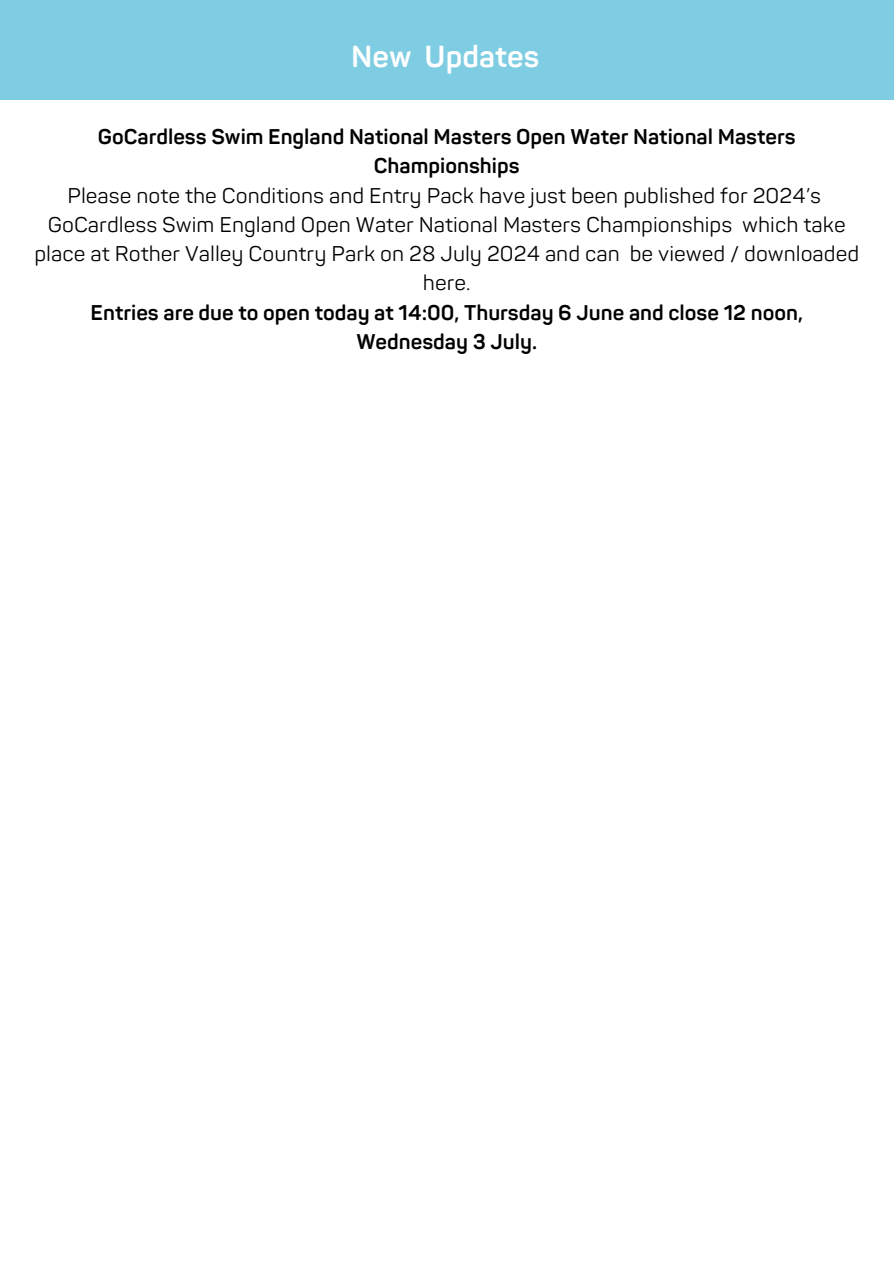
<style>
.page{position:relative;width:894px;height:1264px;background:#fff}
.page>*{position:absolute;margin:0;border:0;box-sizing:border-box;transform-origin:0 0}
.t1{font:700 30px "Panton";color:#fff}
.t2{font:21px/29.2px "Panton";color:#000;text-align:center}
.t3{font:700 21px/29.2px "Panton";color:#000;text-align:center}
</style>
<div class="page">
<div style="left:0;top:0;width:893px;height:100px;background:#7fcde2"></div>
<h1 class="t1" style="left:351px;top:39px;width:190px">New Updates</h1>
<p class="t3" style="left:98px;top:123px;width:699px">GoCardless Swim England National Masters Open Water National Masters<br>Championships</p>
<p class="t2" style="left:34px;top:181px;width:826px">Please note the Conditions and Entry Pack have just been published for 2024’s GoCardless Swim England Open Water National Masters Championships which take place at Rother Valley Country Park on 28 July 2024 and can be viewed / downloaded here.</p>
<p class="t3" style="left:91px;top:298px;width:713px">Entries are due to open today at 14:00, Thursday 6 June and close 12 noon,<br>Wednesday 3 July.</p>
</div>
